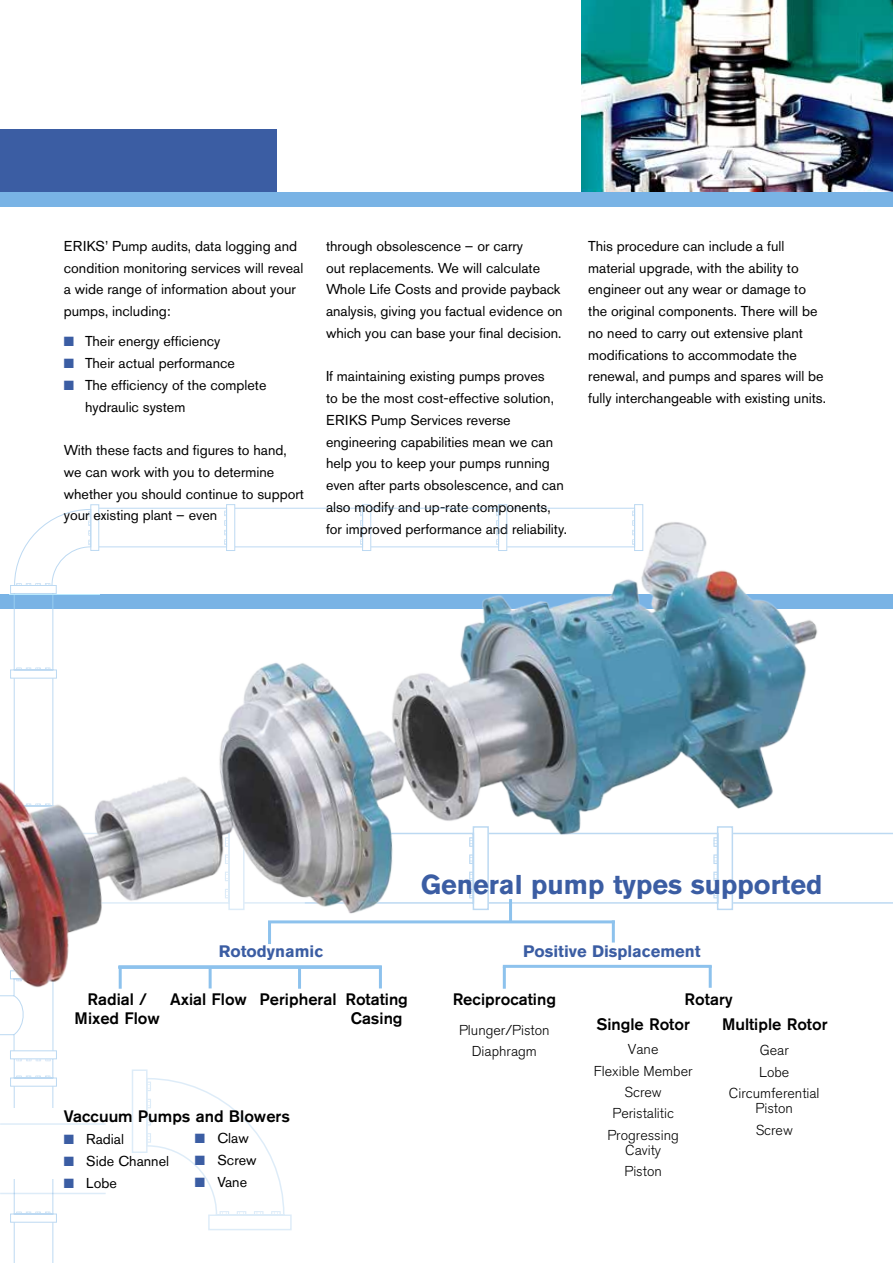
<style>
.page{position:relative;width:893px;height:1263px;background:#fff}
.page>*{position:absolute;margin:0;border:0;box-sizing:border-box;transform-origin:0 0}
.t1{font:700 27px "Akzidenz Grotesk BE";color:#3b5da3}
.t2{font:500 16.5px/19.8px "Akzidenz Grotesk BE";color:#000;text-align:center}
.t3{font:700 16.5px "Akzidenz Grotesk BE";color:#3b5da3}
.t4{font:14.25px/21.8px "Akzidenz Grotesk BE";color:#000}
.t5{font:300 14.25px/21.3px "Akzidenz Grotesk BE";color:#000;text-align:center}
.t6{font:14.25px/21.8px "Akzidenz Grotesk Pro";color:#000}
.s1{color:#3b5da3}
</style>
<div class="page">
<img style="left:581px;top:0;width:312px;height:192px">
<div style="left:0;top:129px;width:276px;height:63px;background:#3b5da3"></div>
<div style="left:0;top:192px;width:893px;height:15px;background:#79b3e5"></div>
<img style="left:0;top:509px;width:864px;height:751px">
<hr style="left:509px;top:899px;width:3px;height:22px;background:#8dc2ed">
<hr style="left:268px;top:920px;width:347px;height:3px;background:#8dc2ed">
<hr style="left:268px;top:922px;width:3px;height:22px;background:#8dc2ed">
<hr style="left:612px;top:920px;width:3px;height:22px;background:#8dc2ed">
<hr style="left:119px;top:966px;width:3px;height:23px;background:#8dc2ed">
<hr style="left:209px;top:966px;width:3px;height:22px;background:#8dc2ed">
<hr style="left:298px;top:966px;width:3px;height:23px;background:#8dc2ed">
<hr style="left:503px;top:966px;width:3px;height:23px;background:#8dc2ed">
<hr style="left:709px;top:966px;width:3px;height:22px;background:#8dc2ed">
<hr style="left:119px;top:966px;width:263px;height:3px;background:#8dc2ed">
<hr style="left:379px;top:966px;width:3px;height:22px;background:#8dc2ed">
<hr style="left:118px;top:965px;width:264px;height:3px;background:#8dc2ed">
<hr style="left:503px;top:965px;width:209px;height:3px;background:#8dc2ed">
<p class="t4" style="left:64px;top:235px;width:241px">ERIKS’ Pump audits, data logging and condition monitoring services will reveal a wide range of information about your pumps, including:</p>
<p class="t6" style="left:64px;top:331px;width:158px"><span class="s1">■</span> Their energy efficiency</p>
<p class="t6" style="left:64px;top:352px;width:173px"><span class="s1">■</span> Their actual performance</p>
<p class="t6" style="left:85px;top:374px;width:183px;text-indent:-21px"><span class="s1">■</span> The efficiency of the complete hydraulic system</p>
<p class="t4" style="left:64px;top:439px;width:242px">With these facts and figures to hand, we can work with you to determine whether you should continue to support your existing plant – even</p>
<p class="t4" style="left:326px;top:235px;width:238px">through obsolescence – or carry<br>out replacements. We will calculate Whole Life Costs and provide payback analysis, giving you factual evidence on which you can base your final decision.</p>
<p class="t4" style="left:326px;top:365px;width:242px">If maintaining existing pumps proves<br>to be the most cost-effective solution, ERIKS Pump Services reverse engineering capabilities mean we can help you to keep your pumps running even after parts obsolescence, and can also modify and up-rate components, for improved performance and reliability.</p>
<p class="t4" style="left:588px;top:235px;width:239px">This procedure can include a full material upgrade, with the ability to engineer out any wear or damage to the original components. There will be no need to carry out extensive plant modifications to accommodate the renewal, and pumps and spares will be fully interchangeable with existing units.</p>
<h1 class="t1" style="left:421px;top:869px;width:403px">General pump types supported</h1>
<p class="t3" style="left:219px;top:941px;width:106px">Rotodynamic</p>
<p class="t3" style="left:523px;top:941px;width:179px">Positive Displacement</p>
<p class="t2" style="left:345px;top:988px;width:64px">Rotating<br>Casing</p>
<p class="t2" style="left:75px;top:988px;width:87px">Radial /<br>Mixed Flow</p>
<p class="t2" style="left:170px;top:988px;width:168px">Axial Flow Peripheral</p>
<p class="t2" style="left:453px;top:988px;width:105px">Reciprocating</p>
<p class="t2" style="left:685px;top:988px;width:50px">Rotary</p>
<p class="t5" style="left:729px;top:1040px;width:92px">Gear<br>Lobe<br>Circumferential</p>
<p class="t5" style="left:756px;top:1098px;width:39px;text-align:left">Piston<br>Screw</p>
<p class="t2" style="left:596px;top:1014px;width:95px">Single Rotor</p>
<p class="t2" style="left:722px;top:1014px;width:107px">Multiple Rotor</p>
<p class="t5" style="left:594px;top:1039px;width:100px">Vane<br>Flexible Member<br>Screw<br>Peristalitic<br>Progressing</p>
<p class="t5" style="left:624px;top:1139px;width:39px;text-align:left">Cavity<br>Piston</p>
<p class="t5" style="left:459px;top:1019px;width:92px">Plunger/Piston<br>Diaphragm</p>
<p class="t2" style="left:64px;top:1106px;width:228px">Vaccuum Pumps and Blowers</p>
<p class="t4" style="left:64px;top:1128px;width:62px"><span class="s1">■</span> Radial</p>
<p class="t4" style="left:64px;top:1150px;width:107px"><span class="s1">■</span> Side Channel</p>
<p class="t4" style="left:64px;top:1171px;width:55px"><span class="s1">■</span> Lobe</p>
<p class="t4" style="left:195px;top:1127px;width:55px"><span class="s1">■</span> Claw</p>
<p class="t4" style="left:195px;top:1149px;width:63px"><span class="s1">■</span> Screw</p>
<p class="t4" style="left:195px;top:1171px;width:54px"><span class="s1">■</span> Vane</p>
</div>
